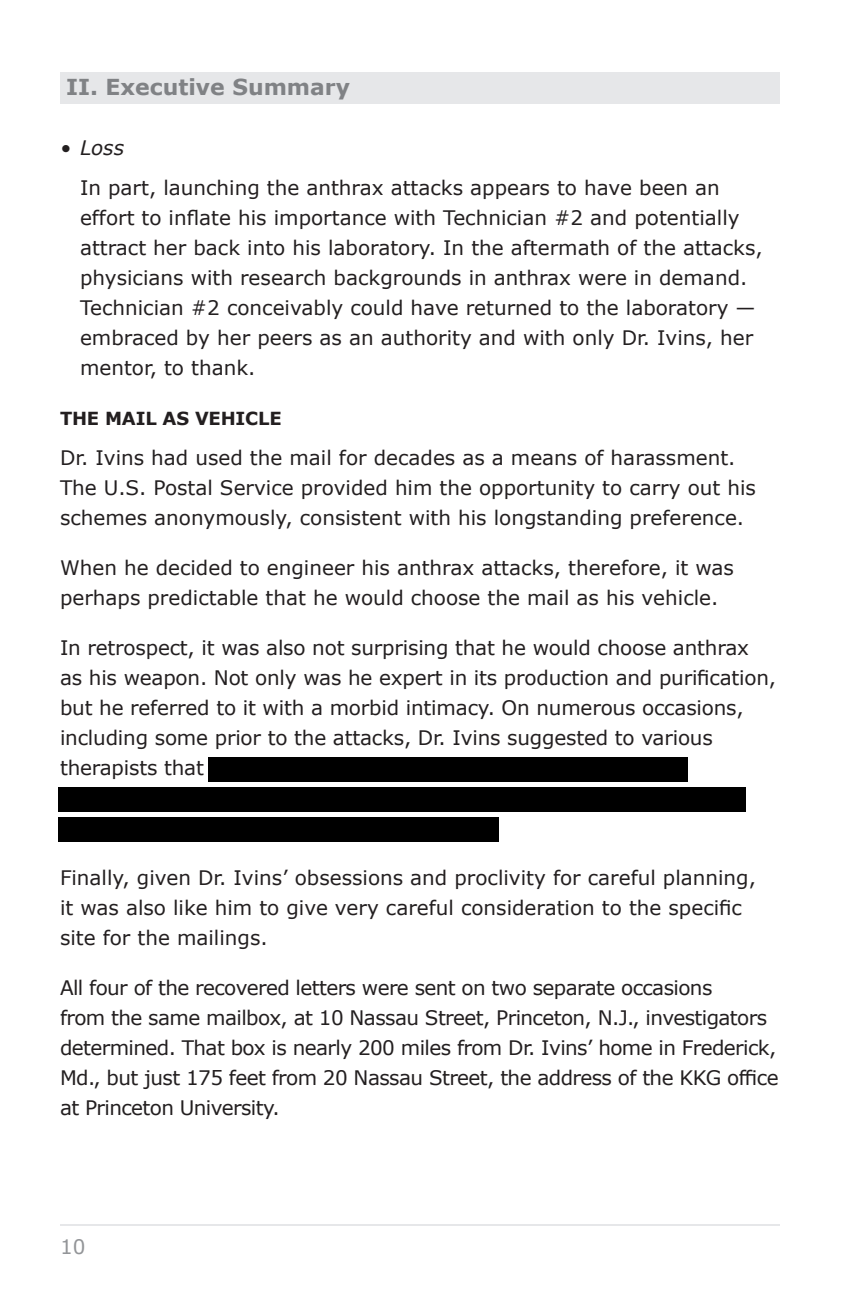
<style>
.page{position:relative;width:864px;height:1296px;background:#fff}
.page>*{position:absolute;margin:0;border:0;box-sizing:border-box;transform-origin:0 0}
.t1{font:700 22px "Verdana";color:#808285}
.t2{font:20px/30px "Verdana";color:#231f20}
.t3{font:20px/30px "Verdana";letter-spacing:-.03em;color:#231f20}
.t4{font:italic 20px "Verdana";color:#231f20}
.t5{font:20px "Verdana";color:#939598}
.t6{font:700 18px "Verdana";letter-spacing:-.01em;color:#231f20}
</style>
<div class="page">
<div style="left:60px;top:72px;width:720px;height:32px;background:#e6e7e9"></div>
<hr style="left:60px;top:1224px;width:720px;height:2px;background:#e6e7e9">
<div style="left:209px;top:757px;width:479px;height:24px;background:#000"></div>
<div style="left:58px;top:787px;width:687px;height:24px;background:#000"></div>
<div style="left:58px;top:817px;width:441px;height:24px;background:#000"></div>
<p class="t1" style="left:66px;top:73px;width:286px">II. Executive Summary</p>
<p class="t4" style="left:60px;top:135px;width:66px">• Loss</p>
<p class="t2" style="left:80px;top:172px;width:684px">In part, launching the anthrax attacks appears to have been an effort to inflate his importance with Technician #2 and potentially attract her back into his laboratory. In the aftermath of the attacks, physicians with research backgrounds in anthrax were in demand.<br>Technician #2 conceivably could have returned to the laboratory — embraced by her peers as an authority and with only Dr. Ivins, her mentor, to thank.</p>
<p class="t6" style="left:60px;top:407px;width:223px">THE MAIL AS VEHICLE</p>
<p class="t2" style="left:60px;top:442px;width:698px">Dr. Ivins had used the mail for decades as a means of harassment.<br>The U.S. Postal Service provided him the opportunity to carry out his schemes anonymously, consistent with his longstanding preference.</p>
<p class="t2" style="left:60px;top:552px;width:676px">When he decided to engineer his anthrax attacks, therefore, it was perhaps predictable that he would choose the mail as his vehicle.</p>
<p class="t2" style="left:60px;top:632px;width:718px">In retrospect, it was also not surprising that he would choose anthrax as his weapon. Not only was he expert in its production and purification, but he referred to it with a morbid intimacy. On numerous occasions, including some prior to the attacks, Dr. Ivins suggested to various therapists that</p>
<p class="t2" style="left:60px;top:862px;width:698px">Finally, given Dr. Ivins’ obsessions and proclivity for careful planning, it was also like him to give very careful consideration to the specific site for the mailings.</p>
<p class="t3" style="left:60px;top:972px;width:720px">All four of the recovered letters were sent on two separate occasions<br>from the same mailbox, at 10 Nassau Street, Princeton, N.J., investigators determined. That box is nearly 200 miles from Dr. Ivins’ home in Frederick, Md., but just 175 feet from 20 Nassau Street, the address of the KKG office at Princeton University.</p>
<p class="t5" style="left:60px;top:1234px;width:27px">10</p>
</div>
